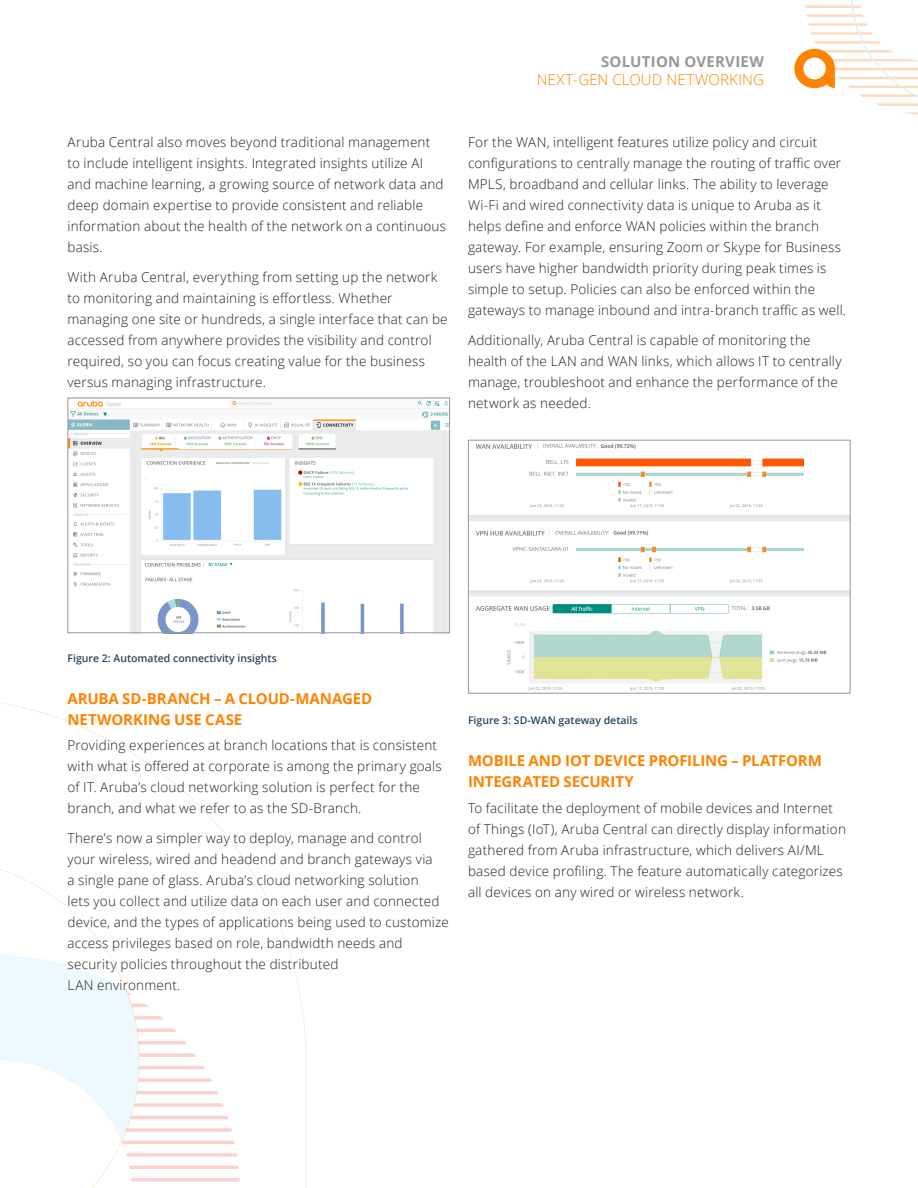
<style>
.page{position:relative;width:918px;height:1188px;background:#fff}
.page>*{position:absolute;margin:0;border:0;box-sizing:border-box;transform-origin:0 0}
.Body__Head_10_14_Bol{font:700 15px/21px "Open Sans";letter-spacing:-.01em;color:#ff8300}
.t1{font:300 15px "Open Sans";letter-spacing:.01em;color:#ff8300}
.t2{font:700 15px "Open Sans";letter-spacing:.015em;color:#999899}
.Body__Text_9_14_Ligh{font:300 13.5px/21px "Open Sans";letter-spacing:.015em;color:#231f20}
.Legal___Chart_Footer{font:600 10.5px "Open Sans";color:#274661}
</style>
<div class="page">
<svg style="left:0;top:702px;width:307px;height:486px"></svg>
<svg style="left:794px;top:0;width:124px;height:115px"></svg>
<img style="left:470px;top:442px;width:378px;height:249px">
<div style="left:468px;top:440px;width:382px;height:254px;border:1px solid #999899"></div>
<img style="left:70px;top:400px;width:378px;height:231px">
<div style="left:68px;top:398px;width:382px;height:235px;border:1px solid #999899"></div>
<p class="Body__Text_9_14_Ligh" style="left:68px;top:131px;width:380px">Aruba Central also moves beyond traditional management to include intelligent insights. Integrated insights utilize AI and machine learning, a growing source of network data and deep domain expertise to provide consistent and reliable information about the health of the network on a continuous basis.</p>
<p class="Body__Text_9_14_Ligh" style="left:68px;top:266px;width:382px">With Aruba Central, everything from setting up the network to monitoring and maintaining is effortless. Whether managing one site or hundreds, a single interface that can be accessed from anywhere provides the visibility and control required, so you can focus creating value for the business versus managing infrastructure.</p>
<p class="t2" style="left:601px;top:51px;width:165px">SOLUTION OVERVIEW</p>
<p class="t1" style="left:537px;top:69px;width:229px">NEXT-GEN CLOUD NETWORKING</p>
<p class="Body__Text_9_14_Ligh" style="left:468px;top:131px;width:380px">For the WAN, intelligent features utilize policy and circuit configurations to centrally manage the routing of traffic over MPLS, broadband and cellular links. The ability to leverage Wi-Fi and wired connectivity data is unique to Aruba as it helps define and enforce WAN policies within the branch gateway. For example, ensuring Zoom or Skype for Business users have higher bandwidth priority during peak times is simple to setup. Policies can also be enforced within the gateways to manage inbound and intra-branch traffic as well.</p>
<p class="Body__Text_9_14_Ligh" style="left:468px;top:329px;width:375px">Additionally, Aruba Central is capable of monitoring the health of the LAN and WAN links, which allows IT to centrally manage, troubleshoot and enhance the performance of the network as needed.</p>
<p class="Legal___Chart_Footer" style="left:68px;top:651px;width:211px">Figure 2: Automated connectivity insights</p>
<p class="Body__Head_10_14_Bol" style="left:68px;top:688px;width:306px">ARUBA SD-BRANCH – A CLOUD-MANAGED<br>NETWORKING USE CASE</p>
<p class="Body__Text_9_14_Ligh" style="left:68px;top:734px;width:376px">Providing experiences at branch locations that is consistent with what is offered at corporate is among the primary goals of IT. Aruba’s cloud networking solution is perfect for the branch, and what we refer to as the SD-Branch.</p>
<p class="Body__Text_9_14_Ligh" style="left:68px;top:827px;width:383px">There’s now a simpler way to deploy, manage and control your wireless, wired and headend and branch gateways via<br>a single pane of glass. Aruba’s cloud networking solution<br>lets you collect and utilize data on each user and connected device, and the types of applications being used to customize access privileges based on role, bandwidth needs and security policies throughout the distributed<br>LAN environment.</p>
<p class="Legal___Chart_Footer" style="left:468px;top:713px;width:171px">Figure 3: SD-WAN gateway details</p>
<p class="Body__Head_10_14_Bol" style="left:468px;top:750px;width:356px">MOBILE AND IOT DEVICE PROFILING – PLATFORM<br>INTEGRATED SECURITY</p>
<p class="Body__Text_9_14_Ligh" style="left:468px;top:797px;width:379px">To facilitate the deployment of mobile devices and Internet of Things (IoT), Aruba Central can directly display information gathered from Aruba infrastructure, which delivers AI/ML based device profiling. The feature automatically categorizes all devices on any wired or wireless network.</p>
</div>
